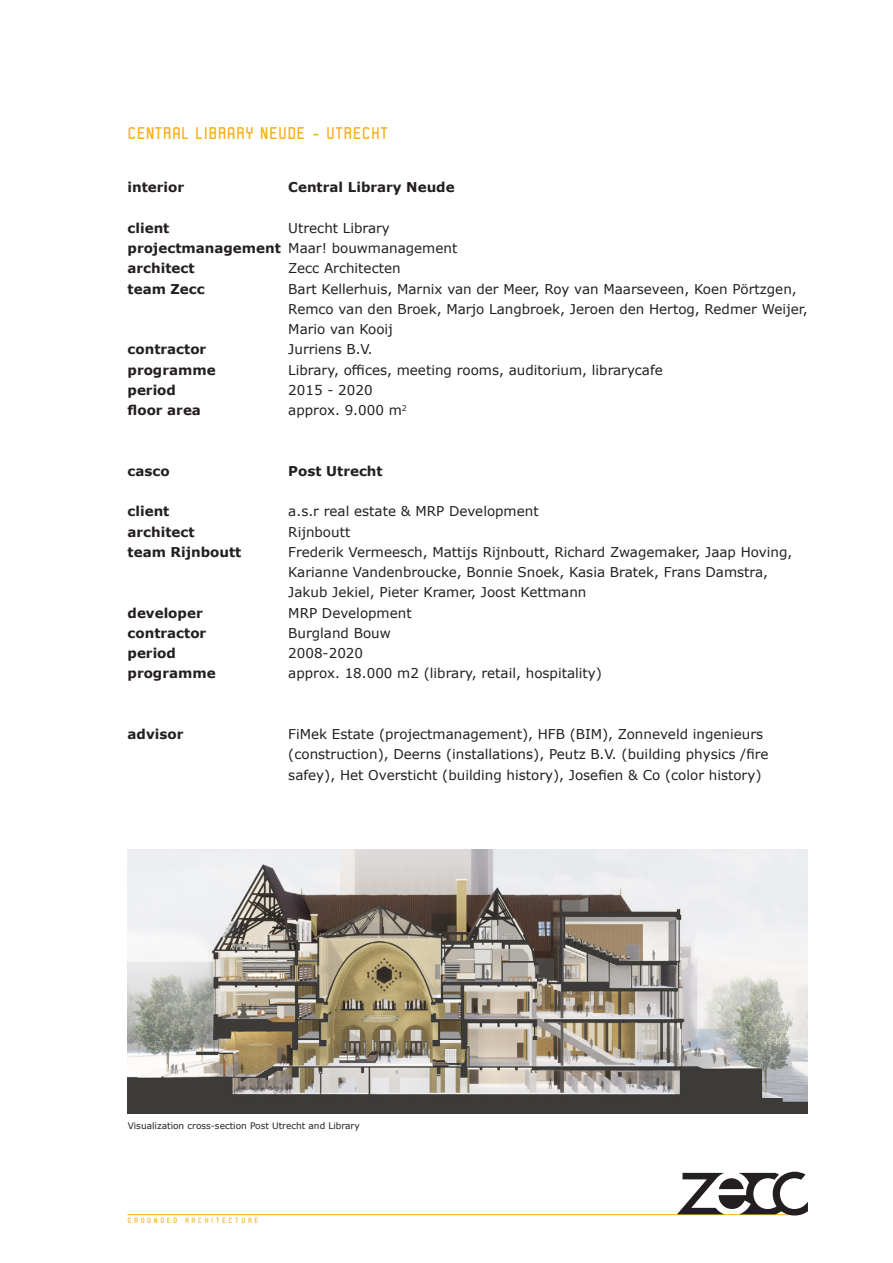
<style>
.page{position:relative;width:893px;height:1263px;background:#fff}
.page>*{position:absolute;margin:0;border:0;box-sizing:border-box;transform-origin:0 0}
.logo_tekst_groot__ro{font:18px "Robust ICG";letter-spacing:.015em;color:#faaf18}
.Basis_tekst__verdana{font:13.5px/20.2px "Verdana";color:#231f20}
.Basis_tekst_bold__ve{font:700 13.5px "Verdana";color:#231f20}
.Basis_tekst__verdana-2{font:700 13.5px "Verdana";color:#231f20}
.t1{font:9px "Verdana";color:#231f20}
.t2{font:7.95px "Robust ICG";color:#faaf18}
</style>
<div class="page">
<hr style="left:128px;top:1214px;width:665px;height:1px;background:#faaf18">
<svg style="left:677px;top:1172px;width:131px;height:43px"></svg>
<img style="left:128px;top:849px;width:680px;height:265px">
<p class="logo_tekst_groot__ro" style="left:128px;top:124px;width:262px">CENTRAL LIBRARY NEUDE - UTRECHT</p>
<p class="Basis_tekst_bold__ve" style="left:128px;top:178px;width:58px">interior</p>
<p class="Basis_tekst_bold__ve" style="left:128px;top:218px;width:43px">client</p>
<p class="Basis_tekst_bold__ve" style="left:128px;top:239px;width:155px">projectmanagement</p>
<p class="Basis_tekst_bold__ve" style="left:128px;top:259px;width:69px">architect</p>
<p class="Basis_tekst_bold__ve" style="left:128px;top:279px;width:79px">team Zecc</p>
<p class="Basis_tekst_bold__ve" style="left:128px;top:340px;width:80px">contractor</p>
<p class="Basis_tekst_bold__ve" style="left:128px;top:360px;width:90px">programme</p>
<p class="Basis_tekst_bold__ve" style="left:128px;top:380px;width:50px">period</p>
<p class="Basis_tekst_bold__ve" style="left:128px;top:401px;width:75px">floor area</p>
<p class="Basis_tekst__verdana-2" style="left:288px;top:178px;width:168px">Central Library Neude</p>
<p class="Basis_tekst__verdana" style="left:288px;top:218px;width:103px">Utrecht Library</p>
<p class="Basis_tekst__verdana" style="left:288px;top:238px;width:171px">Maar! bouwmanagement</p>
<p class="Basis_tekst__verdana" style="left:288px;top:258px;width:114px">Zecc Architecten</p>
<p class="Basis_tekst__verdana" style="left:288px;top:278px;width:521px">Bart Kellerhuis, Marnix van der Meer, Roy van Maarseveen, Koen Pörtzgen,<br>Remco van den Broek, Marjo Langbroek, Jeroen den Hertog, Redmer Weijer,<br>Mario van Kooij</p>
<p class="Basis_tekst__verdana" style="left:288px;top:339px;width:86px">Jurriens B.V.</p>
<p class="Basis_tekst__verdana" style="left:288px;top:359px;width:376px">Library, offices, meeting rooms, auditorium, librarycafe</p>
<p class="Basis_tekst__verdana" style="left:288px;top:380px;width:86px">2015 - 2020</p>
<p class="Basis_tekst__verdana" style="left:288px;top:400px;width:120px">approx. 9.000 m<sup>2</sup></p>
<p class="Basis_tekst_bold__ve" style="left:128px;top:461px;width:44px">casco</p>
<p class="Basis_tekst_bold__ve" style="left:128px;top:502px;width:43px">client</p>
<p class="Basis_tekst_bold__ve" style="left:128px;top:522px;width:69px">architect</p>
<p class="Basis_tekst_bold__ve" style="left:128px;top:542px;width:115px">team Rijnboutt</p>
<p class="Basis_tekst_bold__ve" style="left:128px;top:603px;width:77px">developer</p>
<p class="Basis_tekst_bold__ve" style="left:128px;top:623px;width:80px">contractor</p>
<p class="Basis_tekst_bold__ve" style="left:128px;top:644px;width:50px">period</p>
<p class="Basis_tekst_bold__ve" style="left:128px;top:664px;width:90px">programme</p>
<p class="Basis_tekst_bold__ve" style="left:128px;top:725px;width:57px">advisor</p>
<p class="Basis_tekst__verdana-2" style="left:288px;top:461px;width:96px">Post Utrecht</p>
<p class="Basis_tekst__verdana" style="left:288px;top:501px;width:252px">a.s.r real estate &amp; MRP Development</p>
<p class="Basis_tekst__verdana" style="left:288px;top:521px;width:64px">Rijnboutt</p>
<p class="Basis_tekst__verdana" style="left:288px;top:542px;width:506px">Frederik Vermeesch, Mattijs Rijnboutt, Richard Zwagemaker, Jaap Hoving,<br>Karianne Vandenbroucke, Bonnie Snoek, Kasia Bratek, Frans Damstra,<br>Jakub Jekiel, Pieter Kramer, Joost Kettmann</p>
<p class="Basis_tekst__verdana" style="left:288px;top:602px;width:125px">MRP Development</p>
<p class="Basis_tekst__verdana" style="left:288px;top:623px;width:104px">Burgland Bouw</p>
<p class="Basis_tekst__verdana" style="left:288px;top:643px;width:76px">2008-2020</p>
<p class="Basis_tekst__verdana" style="left:288px;top:663px;width:315px">approx. 18.000 m2 (library, retail, hospitality)</p>
<p class="Basis_tekst__verdana" style="left:288px;top:724px;width:482px">FiMek Estate (projectmanagement), HFB (BIM), Zonneveld ingenieurs (construction), Deerns (installations), Peutz B.V. (building physics /fire safey), Het Oversticht (building history), Josefien &amp; Co (color history)</p>
<p class="t1" style="left:128px;top:1119px;width:234px">Visualization cross-section Post Utrecht and Library</p>
<p class="t2" style="left:128px;top:1216px;width:133px">G R O U N D E D A R C H I T E C T U R E</p>
</div>
